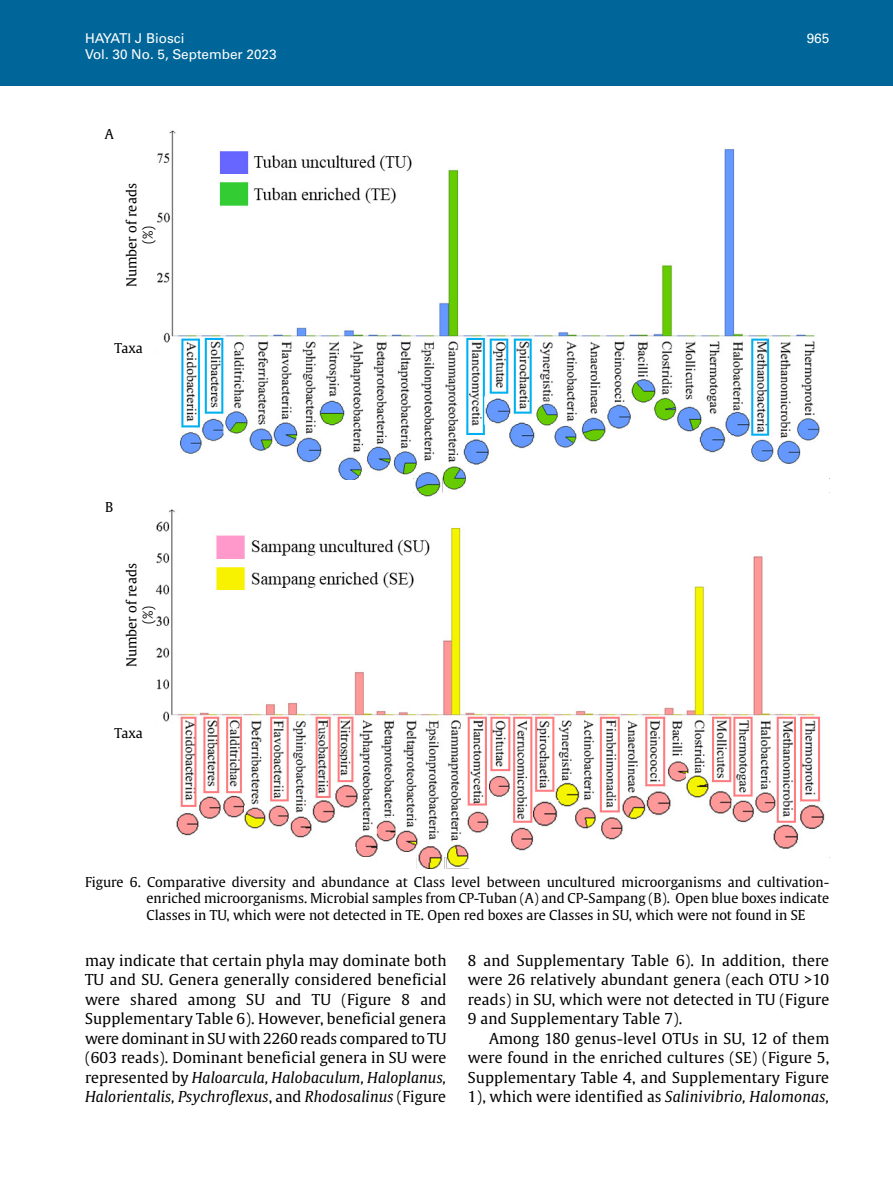
<style>
.page{position:relative;width:893px;height:1191px;background:#fff}
.page>*{position:absolute;margin:0;border:0;box-sizing:border-box;transform-origin:0 0}
.t1{font:15px/19.5px "Gulliver";letter-spacing:.01em;color:#000;text-align:justify}
.t2{font:13.5px/16.2px "Gulliver";color:#000;text-align:center}
.t3{font:13.5px "Univers LT Std";color:#fff}
.s1{font-style:italic}
</style>
<div class="page">
<img style="left:155px;top:130px;width:670px;height:738px">
<div style="left:132px;top:476px;width:208px;height:21px;background:#fff"></div>
<div style="left:136px;top:847px;width:220px;height:19px;background:#fff"></div>
<div style="left:466px;top:476px;width:363px;height:19px;background:#fff"></div>
<div style="left:469px;top:852px;width:360px;height:19px;background:#fff"></div>
<div style="left:378px;top:847px;width:19px;height:19px;background:#fff"></div>
<div style="left:356px;top:857px;width:18px;height:19px;background:#fff"></div>
<div style="left:397px;top:852px;width:18px;height:19px;background:#fff"></div>
<div style="left:359px;top:476px;width:53px;height:19px;background:#fff"></div>
<div style="left:325px;top:481px;width:53px;height:19px;background:#fff"></div>
<div style="left:0;top:0;width:893px;height:85px;background:#069"></div>
<p class="t3" style="left:85px;top:30px;width:101px">HAYATI J Biosci</p>
<p class="t3" style="left:807px;top:30px;width:24px">965</p>
<p class="t3" style="left:85px;top:46px;width:193px">Vol. 30 No. 5, September 2023</p>
<p class="t2" style="left:105px;top:126px;width:10px">A</p>
<p class="t2" style="left:123px;top:287px;width:105px;rotate:-90deg">Number of reads (%)</p>
<p class="t2" style="left:115px;top:340px;width:30px">Taxa</p>
<p class="t2" style="left:105px;top:499px;width:10px">B</p>
<p class="t2" style="left:123px;top:667px;width:105px;rotate:-90deg">Number of reads (%)</p>
<p class="t2" style="left:115px;top:725px;width:30px">Taxa</p>
<p class="t2" style="left:147px;top:874px;width:684px;text-align:justify;text-indent:-62px">Figure 6. Comparative diversity and abundance at Class level between uncultured microorganisms and cultivation&shy;enriched microorganisms. Microbial samples from CP-Tuban (A) and CP-Sampang (B). Open blue boxes indicate Classes in TU, which were not detected in TE. Open red boxes are Classes in SU, which were not found in SE</p>
<p class="t1" style="left:85px;top:950px;width:363px">may indicate that certain phyla may dominate both TU and SU. Genera generally considered beneficial were shared among SU and TU (Figure 8 and Supplementary Table 6). However, beneficial genera were dominant in SU with 2260 reads compared to TU (603 reads). Dominant beneficial genera in SU were represented by <span class="s1">Haloarcula, Halobaculum, Haloplanus, Halorientalis, Psychroflexus</span>, and <span class="s1">Rhodosalinus</span> (Figure</p>
<p class="t1" style="left:468px;top:950px;width:363px">8 and Supplementary Table 6). In addition, there were 26 relatively abundant genera (each OTU &gt;10 reads) in SU, which were not detected in TU (Figure 9 and Supplementary Table 7).</p>
<p class="t1" style="left:468px;top:1028px;width:363px;text-indent:21px">Among 180 genus-level OTUs in SU, 12 of them were found in the enriched cultures (SE) (Figure 5, Supplementary Table 4, and Supplementary Figure 1), which were identified as <span class="s1">Salinivibrio, Halomonas,</span></p>
</div>
